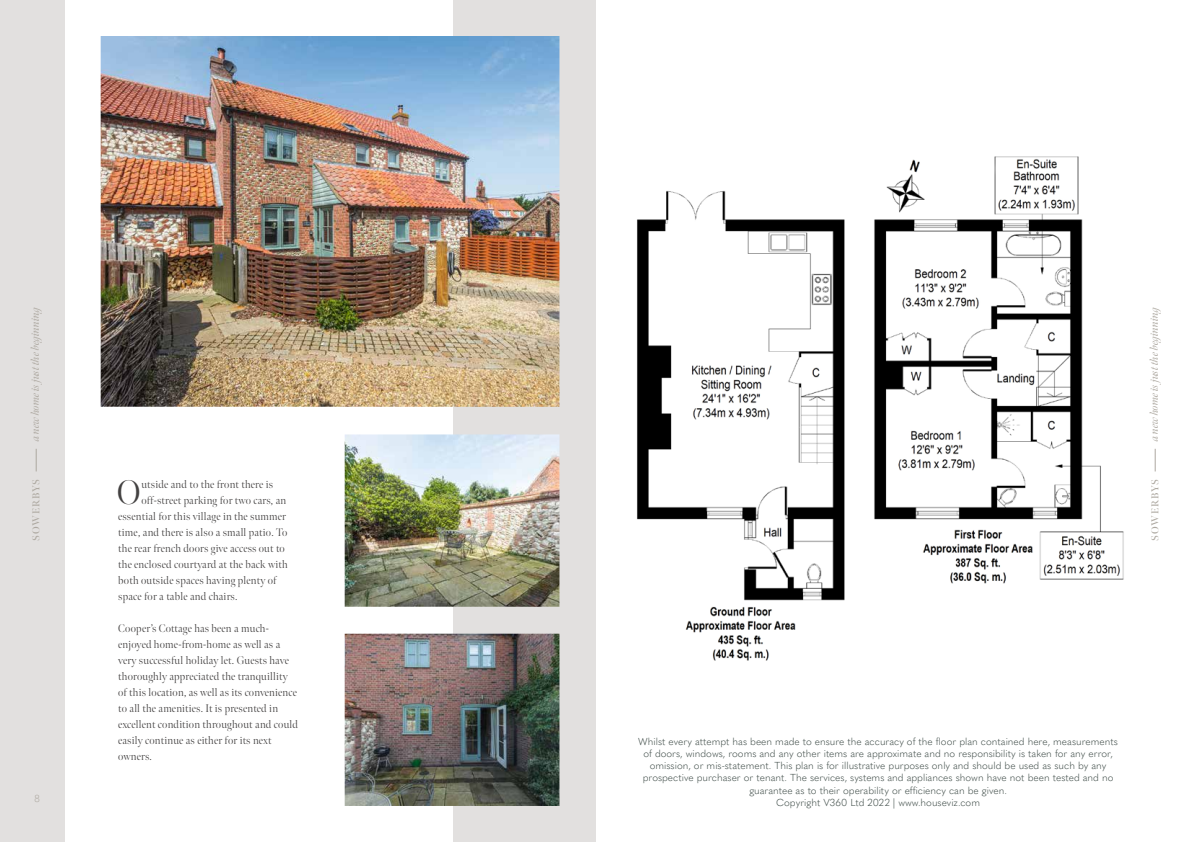
<style>
.page{position:relative;width:1191px;height:842px;background:#fff}
.page>*{position:absolute;margin:0;border:0;box-sizing:border-box;transform-origin:0 0}
.t1{font:300 34px "Meno Banner";color:#434141}
.t2{font:300 11px/16px "Meno Banner";letter-spacing:.02em;color:#434141}
.t3{font:italic 11px "Meno Banner";letter-spacing:-.01em;color:#ada8a0}
.t4{font:300 10px/12px "Quasimoda";color:#3e4b47;text-align:center}
.t5{font:600 10px "Meno Banner";letter-spacing:.08em;color:#ada8a0}
.t6{font:300 10px "Quasimoda";color:#ada8a0}
</style>
<div class="page">
<div style="left:0;top:0;width:595px;height:842px;background:#e2e0df"></div>
<svg style="left:1155px;top:449px;width:1px;height:22px"></svg>
<svg style="left:36px;top:449px;width:1px;height:22px"></svg>
<img style="left:637px;top:156px;width:487px;height:505px">
<div style="left:65px;top:0;width:388px;height:842px;background:#fff"></div>
<img style="left:345px;top:434px;width:214px;height:173px">
<img style="left:101px;top:36px;width:458px;height:371px">
<img style="left:345px;top:634px;width:214px;height:172px">
<p class="t3" style="left:29px;top:441px;width:138px;rotate:-90deg">a new home is just the beginning</p>
<p class="t5" style="left:30px;top:541px;width:63px;rotate:-90deg">SOWERBYS</p>
<p class="t6" style="left:35px;top:791px;width:7px">8</p>
<h1 class="t1" style="left:117px;top:472px;width:25px">O</h1>
<p class="t2" style="left:141px;top:477px;width:133px">utside and to the front there is</p>
<p class="t2" style="left:141px;top:493px;width:146px">off-street parking for two cars, an</p>
<p class="t2" style="left:118px;top:509px;width:169px">essential for this village in the summer</p>
<p class="t2" style="left:118px;top:525px;width:171px">time, and there is also a small patio. To</p>
<p class="t2" style="left:118px;top:541px;width:168px">the rear french doors give access out to</p>
<p class="t2" style="left:118px;top:557px;width:171px">the enclosed courtyard at the back with</p>
<p class="t2" style="left:118px;top:573px;width:160px">both outside spaces having plenty of</p>
<p class="t2" style="left:118px;top:589px;width:121px">space for a table and chairs.</p>
<p class="t2" style="left:118px;top:621px;width:181px">Cooper’s Cottage has been a much&shy;enjoyed home-from-home as well as a very successful holiday let. Guests have thoroughly appreciated the tranquillity of this location, as well as its convenience to all the amenities. It is presented in excellent condition throughout and could easily continue as either for its next owners.</p>
<p class="t3" style="left:1147px;top:441px;width:138px;rotate:-90deg">a new home is just the beginning</p>
<p class="t5" style="left:1149px;top:541px;width:63px;rotate:-90deg">SOWERBYS</p>
<p class="t4" style="left:638px;top:735px;width:481px">Whilst every attempt has been made to ensure the accuracy of the floor plan contained here, measurements of doors, windows, rooms and any other items are approximate and no responsibility is taken for any error, omission, or mis-statement. This plan is for illustrative purposes only and should be used as such by any prospective purchaser or tenant. The services, systems and appliances shown have not been tested and no guarantee as to their operability or efficiency can be given.<br>Copyright V360 Ltd 2022 | www.houseviz.com</p>
</div>
